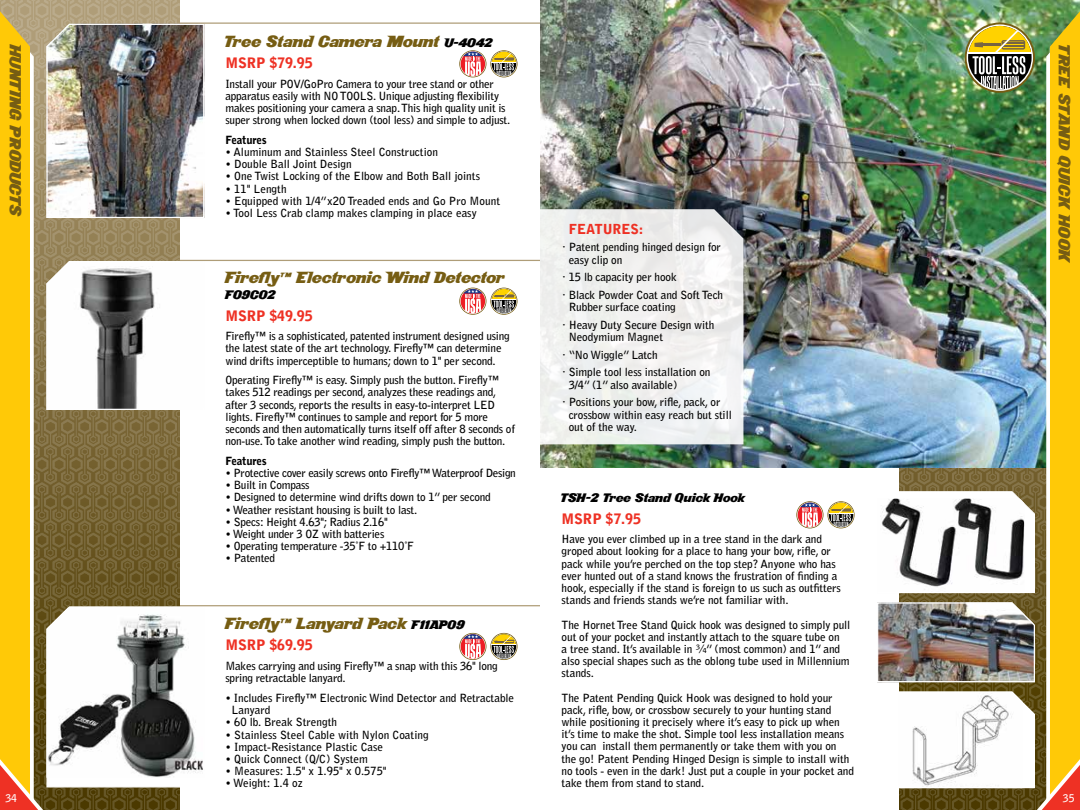
<style>
.page{position:relative;width:1080px;height:810px;background:#fff}
.page>*{position:absolute;margin:0;border:0;box-sizing:border-box;transform-origin:0 0}
.t1{font:21.25px "New Yorkto Las Vegas";color:#765d13;scale:.87 1}
.t2{font:16.25px "New Yorkto Las Vegas";color:#000;scale:.87 1}
.t3{font:900 14.38px "Bell Gothic Std";letter-spacing:-.01em;color:#ee3124}
.t4{font:900 13.75px "Bell Gothic Std";letter-spacing:-.01em;color:#ee3124}
.t5{font:700 11.25px/12.1px "Bell Gothic Std";letter-spacing:-.01em;color:#000}
.t6{font:700 11.25px "Bell Gothic Std";letter-spacing:-.03em;color:#000}
.t7{font:900 11.25px "Bell Gothic Std";letter-spacing:-.02em;color:#000}
.t8{font:700 10.62px "Bell Gothic Std";color:#fff}
.s1{font-size:16.25px;color:#000}
</style>
<div class="page">
<hr style="left:180px;top:22px;width:360px;height:2px;background:#af9d78">
<svg style="left:459px;top:50px;width:27px;height:27px"></svg>
<svg style="left:460px;top:51px;width:26px;height:26px"></svg>
<div style="left:461px;top:52px;width:24px;height:24px;background:#ed1d24;border-radius:50%"></div>
<svg style="left:463px;top:52px;width:19px;height:24px"></svg>
<svg style="left:490px;top:50px;width:28px;height:27px"></svg>
<svg style="left:491px;top:51px;width:26px;height:26px"></svg>
<svg style="left:492px;top:52px;width:24px;height:24px"></svg>
<hr style="left:180px;top:605px;width:360px;height:1px;background:#af9d78">
<svg style="left:459px;top:633px;width:27px;height:27px"></svg>
<svg style="left:460px;top:634px;width:26px;height:25px"></svg>
<div style="left:461px;top:634px;width:24px;height:25px;background:#ed1d24;border-radius:50%"></div>
<svg style="left:463px;top:634px;width:19px;height:25px"></svg>
<svg style="left:490px;top:633px;width:28px;height:27px"></svg>
<svg style="left:491px;top:634px;width:26px;height:25px"></svg>
<svg style="left:492px;top:634px;width:24px;height:25px"></svg>
<hr style="left:180px;top:260px;width:360px;height:1px;background:#af9d78">
<svg style="left:459px;top:288px;width:27px;height:27px"></svg>
<svg style="left:460px;top:288px;width:26px;height:26px"></svg>
<div style="left:461px;top:289px;width:24px;height:24px;background:#ed1d24;border-radius:50%"></div>
<svg style="left:463px;top:289px;width:19px;height:25px"></svg>
<svg style="left:490px;top:288px;width:28px;height:27px"></svg>
<svg style="left:491px;top:288px;width:26px;height:26px"></svg>
<svg style="left:492px;top:289px;width:24px;height:24px"></svg>
<img style="left:540px;top:0;width:540px;height:468px">
<svg style="left:540px;top:209px;width:203px;height:235px;fill:#eff0ef"></svg>
<svg style="left:796px;top:501px;width:27px;height:27px"></svg>
<svg style="left:797px;top:502px;width:26px;height:26px"></svg>
<div style="left:798px;top:503px;width:24px;height:24px;background:#ed1d24;border-radius:50%"></div>
<svg style="left:800px;top:503px;width:19px;height:24px"></svg>
<svg style="left:827px;top:501px;width:28px;height:27px"></svg>
<svg style="left:828px;top:502px;width:26px;height:26px"></svg>
<svg style="left:829px;top:503px;width:24px;height:24px"></svg>
<svg style="left:0;top:11px;width:205px;height:799px"></svg>
<img style="left:876px;top:11px;width:204px;height:799px">
<h1 class="t1" style="left:225px;top:30px;width:309px">Tree Stand Camera Mount <span class="s1">U-4042</span></h1>
<p class="t3" style="left:225px;top:54px;width:89px">MSRP $79.95</p>
<p class="t5" style="left:225px;top:77px;width:286px">Install your POV/GoPro Camera to your tree stand or other apparatus easily with NO TOOLS. Unique adjusting flexibility makes positioning your camera a snap. This high quality unit is super strong when locked down (tool less) and simple to adjust.</p>
<p class="t7" style="left:225px;top:133px;width:43px">Features</p>
<p class="t5" style="left:225px;top:146px;width:214px">• Aluminum and Stainless Steel Construction</p>
<p class="t5" style="left:225px;top:158px;width:128px">• Double Ball Joint Design</p>
<p class="t5" style="left:225px;top:170px;width:256px">• One Twist Locking of the Elbow and Both Ball joints</p>
<p class="t5" style="left:225px;top:182px;width:63px">• 11" Length</p>
<p class="t5" style="left:225px;top:195px;width:276px">• Equipped with 1/4”x20 Treaded ends and Go Pro Mount</p>
<p class="t5" style="left:225px;top:207px;width:253px">• Tool Less Crab clamp makes clamping in place easy</p>
<h1 class="t1" style="left:27px;top:45px;width:199px;rotate:90deg">HUNTING PRODUCTS</h1>
<h1 class="t1" style="left:1076px;top:45px;width:254px;rotate:90deg">TREE STAND QUICK HOOK</h1>
<p class="t4" style="left:569px;top:221px;width:76px">FEATURES:</p>
<p class="t5" style="left:569px;top:241px;width:154px;line-height:12.5px;text-indent:-6px">· Patent pending hinged design for easy clip on</p>
<p class="t5" style="left:562px;top:269px;width:162px;line-height:17.5px">· 15 lb capacity per hook<br>· Black Powder Coat and Soft Tech</p>
<p class="t5" style="left:562px;top:299px;width:153px;line-height:17.5px;text-indent:6px">Rubber surface coating<br>· Heavy Duty Secure Design with</p>
<p class="t5" style="left:562px;top:329px;width:149px;line-height:17.5px;text-indent:6px">Neodymium Magnet<br>· “No Wiggle” Latch<br>· Simple tool less installation on</p>
<p class="t5" style="left:562px;top:376px;width:159px;line-height:17.5px;text-indent:6px">3/4” (1” also available)<br>· Positions your bow, rifle, pack, or</p>
<p class="t5" style="left:569px;top:409px;width:165px;line-height:12.5px">crossbow within easy reach but still out of the way.</p>
<h1 class="t1" style="left:225px;top:266px;width:322px">Firefly™ Electronic Wind Detector</h1>
<h2 class="t2" style="left:225px;top:286px;width:60px">F09C02</h2>
<p class="t3" style="left:225px;top:307px;width:89px">MSRP $49.95</p>
<p class="t5" style="left:225px;top:330px;width:286px">Firefly™ is a sophisticated, patented instrument designed using the latest state of the art technology. Firefly™ can determine wind drifts imperceptible to humans; down to 1" per second.</p>
<p class="t5" style="left:225px;top:374px;width:291px">Operating Firefly™ is easy. Simply push the button. Firefly™ takes 512 readings per second, analyzes these readings and, after 3 seconds, reports the results in easy-to-interpret LED lights. Firefly™ continues to sample and report for 5 more seconds and then automatically turns itself off after 8 seconds of non-use. To take another wind reading, simply push the button.</p>
<p class="t7" style="left:225px;top:454px;width:43px">Features</p>
<p class="t6" style="left:225px;top:466px;width:292px">• Protective cover easily screws onto Firefly™ Waterproof Design</p>
<p class="t5" style="left:225px;top:479px;width:86px">• Built in Compass</p>
<p class="t5" style="left:225px;top:491px;width:267px">• Designed to determine wind drifts down to 1” per second</p>
<p class="t5" style="left:225px;top:504px;width:193px">• Weather resistant housing is built to last.</p>
<p class="t5" style="left:225px;top:516px;width:164px">• Specs: Height 4.63"; Radius 2.16"</p>
<p class="t5" style="left:225px;top:528px;width:160px">• Weight under 3 OZ with batteries</p>
<p class="t5" style="left:225px;top:540px;width:190px">• Operating temperature -35˚F to +110˚F</p>
<p class="t5" style="left:225px;top:552px;width:51px">• Patented</p>
<h2 class="t2" style="left:562px;top:489px;width:212px">TSH-2 Tree Stand Quick Hook</h2>
<p class="t3" style="left:562px;top:510px;width:81px">MSRP $7.95</p>
<p class="t5" style="left:562px;top:533px;width:281px">Have you ever climbed up in a tree stand in the dark and groped about looking for a place to hang your bow, rifle, or pack while you’re perched on the top step? Anyone who has ever hunted out of a stand knows the frustration of finding a hook, especially if the stand is foreign to us such as outfitters stands and friends stands we’re not familiar with.</p>
<p class="t5" style="left:562px;top:618px;width:290px">The Hornet Tree Stand Quick hook was designed to simply pull out of your pocket and instantly attach to the square tube on<br>a tree stand. It’s available in ¾” (most common) and 1” and also special shapes such as the oblong tube used in Millennium stands.</p>
<p class="t5" style="left:562px;top:692px;width:294px">The Patent Pending Quick Hook was designed to hold your pack, rifle, bow, or crossbow securely to your hunting stand while positioning it precisely where it’s easy to pick up when it’s time to make the shot. Simple tool less installation means you can install them permanently or take them with you on the go! Patent Pending Hinged Design is simple to install with no tools - even in the dark! Just put a couple in your pocket and take them from stand to stand.</p>
<h1 class="t1" style="left:225px;top:612px;width:277px">Firefly™ Lanyard Pack <span class="s1">F11AP09</span></h1>
<p class="t3" style="left:225px;top:637px;width:89px">MSRP $69.95</p>
<p class="t5" style="left:225px;top:660px;width:274px">Makes carrying and using Firefly™ a snap with this 36" long spring retractable lanyard.</p>
<p class="t5" style="left:232px;top:692px;width:284px;text-indent:-6px">• Includes Firefly™ Electronic Wind Detector and Retractable<br>Lanyard</p>
<p class="t5" style="left:225px;top:716px;width:113px">• 60 lb. Break Strength</p>
<p class="t5" style="left:225px;top:728px;width:205px">• Stainless Steel Cable with Nylon Coating</p>
<p class="t5" style="left:225px;top:741px;width:159px">• Impact-Resistance Plastic Case</p>
<p class="t5" style="left:225px;top:753px;width:144px">• Quick Connect (Q/C) System</p>
<p class="t5" style="left:225px;top:765px;width:163px">• Measures: 1.5" x 1.95" x 0.575"</p>
<p class="t5" style="left:225px;top:777px;width:79px">• Weight: 1.4 oz</p>
<p class="t8" style="left:5px;top:791px;width:13px">34</p>
<p class="t8" style="left:1063px;top:791px;width:13px">35</p>
</div>
